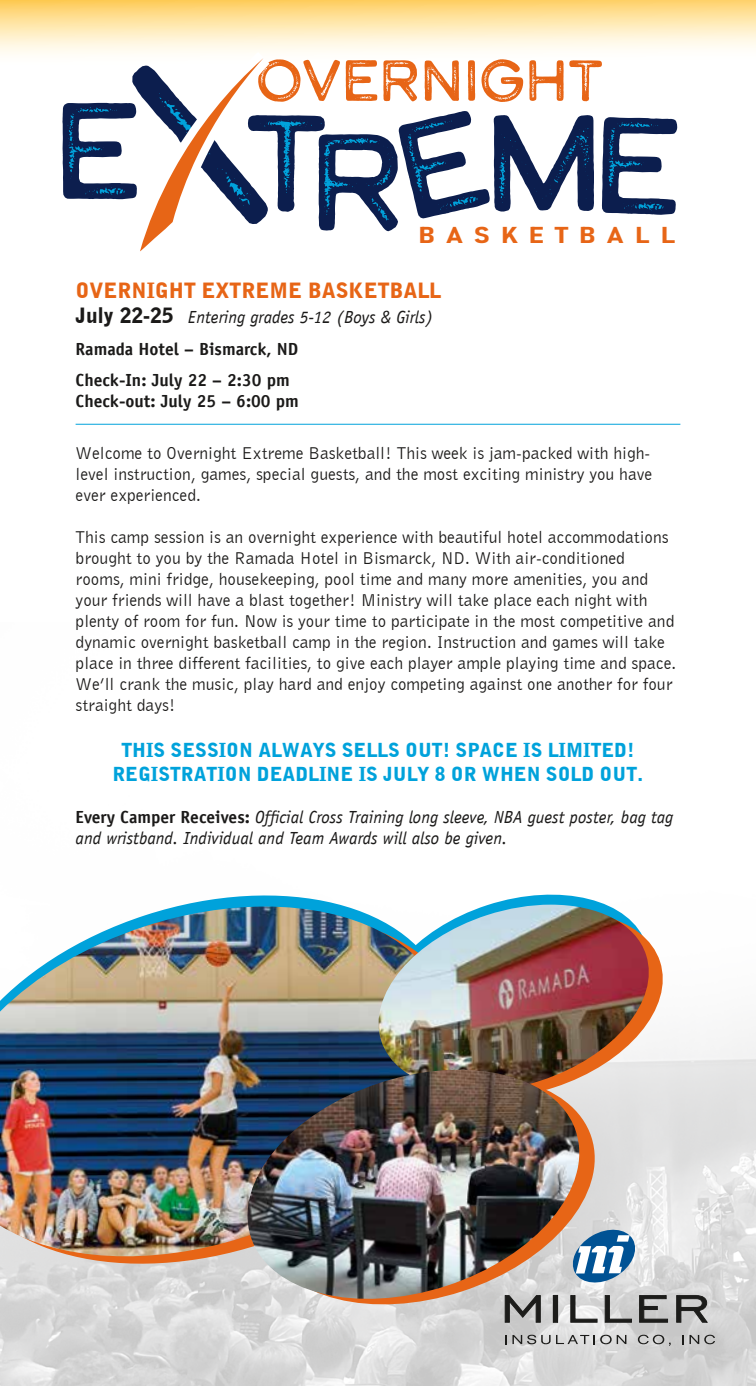
<style>
.page{position:relative;width:756px;height:1386px;background:#fff}
.page>*{position:absolute;margin:0;border:0;box-sizing:border-box;transform-origin:0 0}
.t1{font:135.62px "Calder Dark Grit";color:#0c1e4e}
.t2{font:57.57px "Calder Dark Grit";letter-spacing:-.06em;color:#e76516}
.t3{font:22.75px "Bahnschrift";letter-spacing:.36em;color:#e76516;scale:1.37 1}
.t4{font:900 21px "Bell Gothic BT";color:#e76516}
.t5{font:900 19.25px/24.5px "Bell Gothic BT";color:#00a2db;text-align:center}
.t6{font:17.5px/21px "Bell Gothic BT";color:#1b1a19;text-align:justify}
.t7{font:17.5px/21px "ITC Officina Sans Italic 4";color:#1b1a19}
.t8{font:17.5px/31.5px "ITC Officina Sans Bold 6";color:#1b1a19}
.s1{font-family:"Bell Gothic BT";font-weight:900;font-size:21px}
.s2{font-family:"ITC Officina Sans Bold 6"}
</style>
<div class="page">
<img style="left:0;top:1032px;width:756px;height:354px">
<svg style="left:0;top:0;width:756px;height:54px;background:#fee9b7"></svg>
<svg style="left:0;top:895px;width:348px;height:393px"></svg>
<svg style="left:488px;top:898px;width:187px;height:213px;fill:#f6f6f6"></svg>
<svg style="left:248px;top:1104px;width:362px;height:217px;background:#dcdcdc"></svg>
<svg style="left:602px;top:117px;width:75px;height:98px"></svg>
<svg style="left:112px;top:0;width:358px;height:252px"></svg>
<svg style="left:65px;top:58px;width:529px;height:193px"></svg>
<hr style="left:76px;top:424px;width:604px;height:1px;background:#00a2db">
<img style="left:0;top:907px;width:366px;height:360px">
<img style="left:366px;top:905px;width:290px;height:199px">
<img style="left:233px;top:1070px;width:361px;height:245px">
<svg style="left:569px;top:1227px;width:70px;height:59px"></svg>
<svg style="left:505px;top:1335px;width:121px;height:9px"></svg>
<svg style="left:638px;top:1335px;width:33px;height:11px"></svg>
<svg style="left:690px;top:1335px;width:25px;height:9px"></svg>
<svg style="left:504px;top:1295px;width:37px;height:28px"></svg>
<div style="left:553px;top:1295px;width:5px;height:27px;background:#1c1c1a"></div>
<svg style="left:570px;top:1295px;width:28px;height:28px"></svg>
<svg style="left:604px;top:1295px;width:28px;height:28px"></svg>
<svg style="left:639px;top:1295px;width:29px;height:28px"></svg>
<svg style="left:676px;top:1295px;width:33px;height:28px"></svg>
<img style="left:120px;top:895px;width:148px;height:47px">
<h1 class="t1" style="left:48px;top:58px;width:98px">E</h1>
<h2 class="t2" style="left:255px;top:41px;width:352px">OVERNIGHT</h2>
<h3 class="t3" style="left:418px;top:221px;width:189px">BASKETBALL</h3>
<p class="t4" style="left:76px;top:277px;width:367px">OVERNIGHT EXTREME BASKETBALL</p>
<p class="t7" style="left:76px;top:308px;width:359px"><span class="s1">July 22-25</span> Entering grades 5-12 (Boys &amp; Girls)</p>
<p class="t8" style="left:76px;top:334px;width:224px">Ramada Hotel – Bismarck, ND<br>Check-In: July 22 – 2:30 pm</p>
<p class="t8" style="left:76px;top:387px;width:225px">Check-out: July 25 – 6:00 pm</p>
<p class="t6" style="left:76px;top:442px;width:578px">Welcome to Overnight Extreme Basketball! This week is jam-packed with high&shy;level instruction, games, special guests, and the most exciting ministry you have ever experienced.</p>
<p class="t6" style="left:76px;top:526px;width:602px;text-align:left">This camp session is an overnight experience with beautiful hotel accommodations brought to you by the Ramada Hotel in Bismarck, ND. With air-conditioned rooms, mini fridge, housekeeping, pool time and many more amenities, you and your friends will have a blast together! Ministry will take place each night with plenty of room for fun. Now is your time to participate in the most competitive and dynamic overnight basketball camp in the region. Instruction and games will take place in three different facilities, to give each player ample playing time and space.<br>We’ll crank the music, play hard and enjoy competing against one another for four straight days!</p>
<p class="t5" style="left:112px;top:737px;width:533px">THIS SESSION ALWAYS SELLS OUT! SPACE IS LIMITED!<br>REGISTRATION DEADLINE IS JULY 8 OR WHEN SOLD OUT.</p>
<p class="t7" style="left:76px;top:808px;width:599px"><span class="s2">Every Camper Receives:</span> Official Cross Training long sleeve, NBA guest poster, bag tag and wristband. Individual and Team Awards will also be given.</p>
</div>
